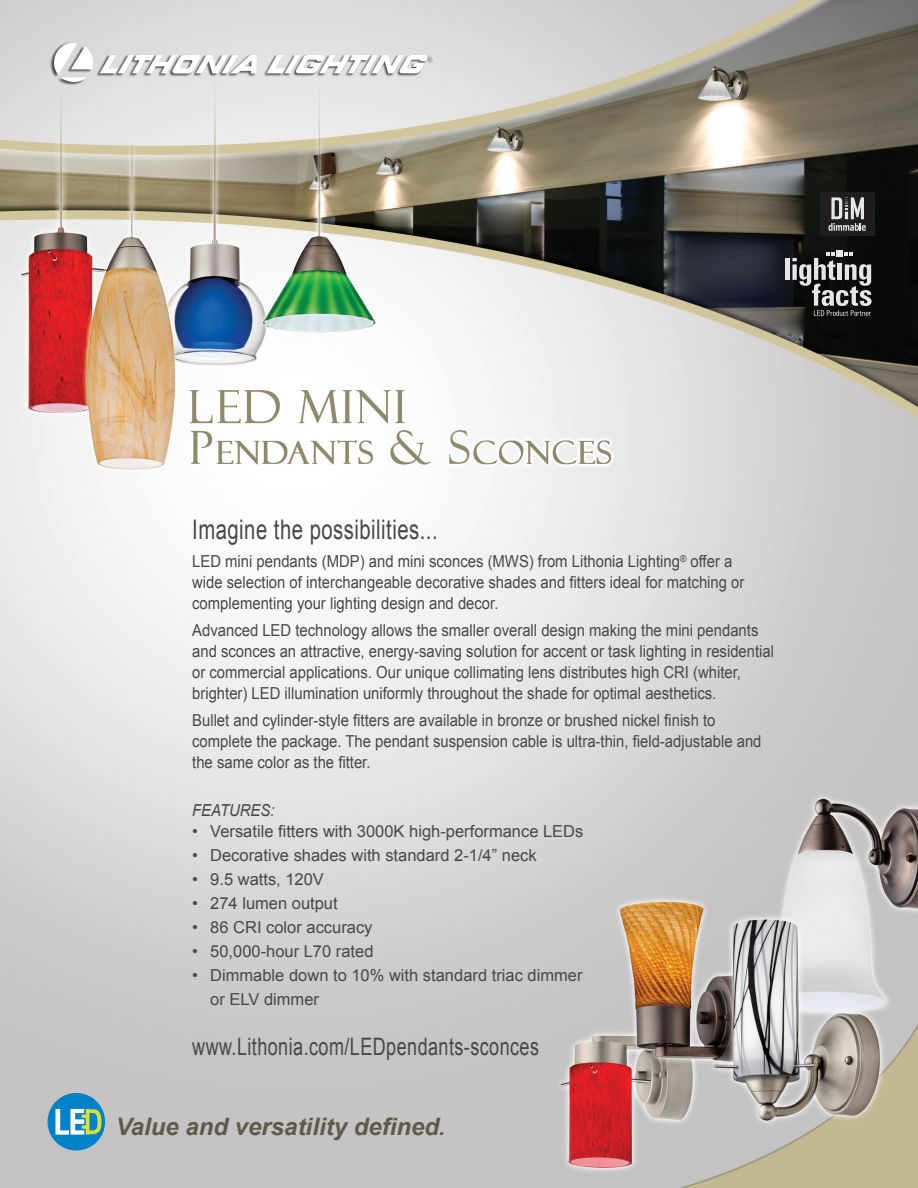
<style>
.page{position:relative;width:918px;height:1188px;background:#fff}
.page>*{position:absolute;margin:0;border:0;box-sizing:border-box;transform-origin:0 0}
.t1{font:27px "Arial";letter-spacing:.025em;color:#454847;scale:.75 1}
.t2{font:24px "Arial";letter-spacing:.025em;color:#454847;scale:.75 1}
.t3{font:italic 700 24px "Arial";color:#605a4a}
.t4{font:16.5px/21px "Arial";color:#454847;scale:.9 1}
.t5{font:16.5px "Arial";color:#454847}
.t6{font:italic 16.5px "Arial";color:#454847;scale:.9 1}
.s1{font-size:21px}
</style>
<div class="page">
<img style="left:0;top:0;width:918px;height:1188px">
<div style="left:50px;top:43px;width:384px;height:42px;background:#231f20;opacity:.75"></div>
<svg style="left:54px;top:43px;width:203px;height:39px"></svg>
<svg style="left:267px;top:55px;width:167px;height:18px"></svg>
<div style="left:48px;top:1093px;width:57px;height:58px;background:#0082c8;border-radius:50%"></div>
<svg style="left:55px;top:1109px;width:47px;height:26px"></svg>
<hr style="left:786px;top:258px;width:4px;height:22px;background:#e7e7e8">
<div style="left:836px;top:250px;width:7px;height:7px;background:#e6e6e6"></div>
<svg style="left:792px;top:252px;width:80px;height:64px;background:#535554"></svg>
<div style="left:820px;top:192px;width:55px;height:44px;background:#231f20"></div>
<svg style="left:828px;top:197px;width:38px;height:34px"></svg>
<p class="t1" style="left:192px;top:512px;width:329px">Imagine the possibilities...</p>
<p class="t4" style="left:192px;top:551px;width:615px">LED mini pendants (MDP) and mini sconces (MWS) from Lithonia Lighting<sup>®</sup> offer a wide selection of interchangeable decorative shades and fitters ideal for matching or complementing your lighting design and decor.</p>
<p class="t4" style="left:192px;top:620px;width:648px">Advanced LED technology allows the smaller overall design making the mini pendants and sconces an attractive, energy-saving solution for accent or task lighting in residential or commercial applications. Our unique collimating lens distributes high CRI (whiter, brighter) LED illumination uniformly throughout the shade for optimal aesthetics.</p>
<p class="t4" style="left:192px;top:710px;width:634px">Bullet and cylinder-style fitters are available in bronze or brushed nickel finish to complete the package. The pendant suspension cable is ultra-thin, field-adjustable and the same color as the fitter.</p>
<p class="t6" style="left:192px;top:800px;width:93px">FEATURES:</p>
<p class="t5" style="left:192px;top:821px;width:393px">• Versatile fitters with 3000K high-performance LEDs</p>
<p class="t5" style="left:192px;top:845px;width:346px">• Decorative shades with standard 2-1/4” neck</p>
<p class="t5" style="left:192px;top:869px;width:133px">• 9.5 watts, 120V</p>
<p class="t5" style="left:192px;top:893px;width:147px">• 274 lumen output</p>
<p class="t5" style="left:192px;top:917px;width:182px">• 86 CRI color accuracy</p>
<p class="t5" style="left:192px;top:941px;width:183px">• 50,000-hour L70 rated</p>
<p class="t5" style="left:192px;top:965px;width:392px">• Dimmable down to 10% with standard triac dimmer</p>
<p class="t5" style="left:210px;top:989px;width:110px">or ELV dimmer</p>
<p class="t2" style="left:192px;top:1031px;width:464px">www.Lithonia.com/LEDpendants-sconces</p>
<p class="t3" style="left:116px;top:1111px;width:331px">Value and versatility defined<span class="s1">.</span></p>
</div>
